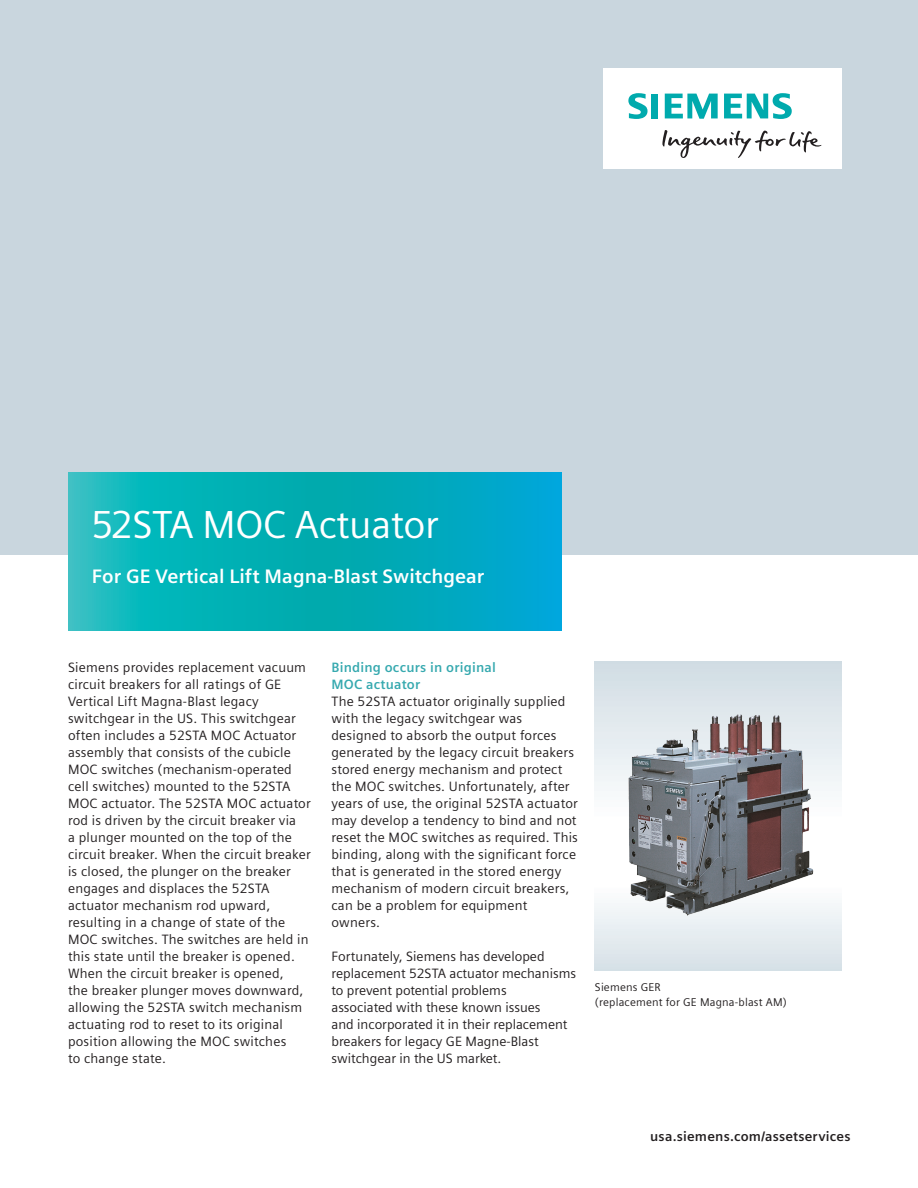
<style>
.page{position:relative;width:918px;height:1188px;background:#fff}
.page>*{position:absolute;margin:0;border:0;box-sizing:border-box;transform-origin:0 0}
._01__Headline__36pt{font:39px "Siemens Sans";letter-spacing:-.01em;color:#fff}
._02__Subhead__18pt_1{font:700 19.5px "Siemens Sans";color:#fff}
.Bulleted_text{font:13.5px/17px "Siemens Sans";letter-spacing:.015em;color:#231f20}
._04__Copy___9pt{font:13.5px/17px "Siemens Sans";letter-spacing:.015em;color:#231f20}
._03__URL__9pt{font:700 13.5px "Siemens Sans";letter-spacing:.015em;color:#231f20}
._04__Copy___9pt-2{font:11.25px/15px "Siemens Sans";letter-spacing:.015em;color:#231f20}
.s1{font-weight:700;color:#36a9af}
</style>
<div class="page">
<div style="left:0;top:0;width:918px;height:554px;background:#c9d6de"></div>
<svg style="left:68px;top:473px;width:493px;height:158px;background:#05aebc"></svg>
<div style="left:603px;top:68px;width:238px;height:101px;background:#fff"></div>
<svg style="left:662px;top:130px;width:159px;height:28px"></svg>
<svg style="left:628px;top:93px;width:30px;height:26px"></svg>
<svg style="left:665px;top:94px;width:53px;height:25px"></svg>
<svg style="left:724px;top:93px;width:68px;height:26px"></svg>
<svg style="left:595px;top:661px;width:246px;height:310px"></svg>
<img style="left:624px;top:708px;width:192px;height:211px">
<p class="_01__Headline__36pt" style="left:92px;top:503px;width:348px">52STA MOC Actuator</p>
<p class="_02__Subhead__18pt_1" style="left:92px;top:565px;width:394px">For GE Vertical Lift Magna-Blast Switchgear</p>
<p class="Bulleted_text" style="left:68px;top:659px;width:244px">Siemens provides replacement vacuum circuit breakers for all ratings of GE Vertical Lift Magna-Blast legacy switchgear in the US. This switchgear often includes a 52STA MOC Actuator assembly that consists of the cubicle MOC switches (mechanism-operated cell switches) mounted to the 52STA MOC actuator. The 52STA MOC actuator rod is driven by the circuit breaker via<br>a plunger mounted on the top of the circuit breaker. When the circuit breaker is closed, the plunger on the breaker engages and displaces the 52STA actuator mechanism rod upward, resulting in a change of state of the MOC switches. The switches are held in this state until the breaker is opened.<br>When the circuit breaker is opened,<br>the breaker plunger moves downward, allowing the 52STA switch mechanism actuating rod to reset to its original position allowing the MOC switches<br>to change state.</p>
<p class="_04__Copy___9pt" style="left:332px;top:659px;width:248px"><span class="s1">Binding occurs in original<br>MOC actuator<br></span>The 52STA actuator originally supplied with the legacy switchgear was designed to absorb the output forces generated by the legacy circuit breakers stored energy mechanism and protect the MOC switches. Unfortunately, after years of use, the original 52STA actuator may develop a tendency to bind and not reset the MOC switches as required. This binding, along with the significant force that is generated in the stored energy mechanism of modern circuit breakers, can be a problem for equipment owners.</p>
<p class="_04__Copy___9pt" style="left:332px;top:948px;width:246px">Fortunately, Siemens has developed replacement 52STA actuator mechanisms to prevent potential problems<br>associated with these known issues<br>and incorporated it in their replacement breakers for legacy GE Magne-Blast switchgear in the US market.</p>
<p class="_04__Copy___9pt-2" style="left:595px;top:980px;width:193px">Siemens GER<br>(replacement for GE Magna-blast AM)</p>
<p class="_03__URL__9pt" style="left:650px;top:1129px;width:202px">usa.siemens.com/assetservices</p>
</div>
